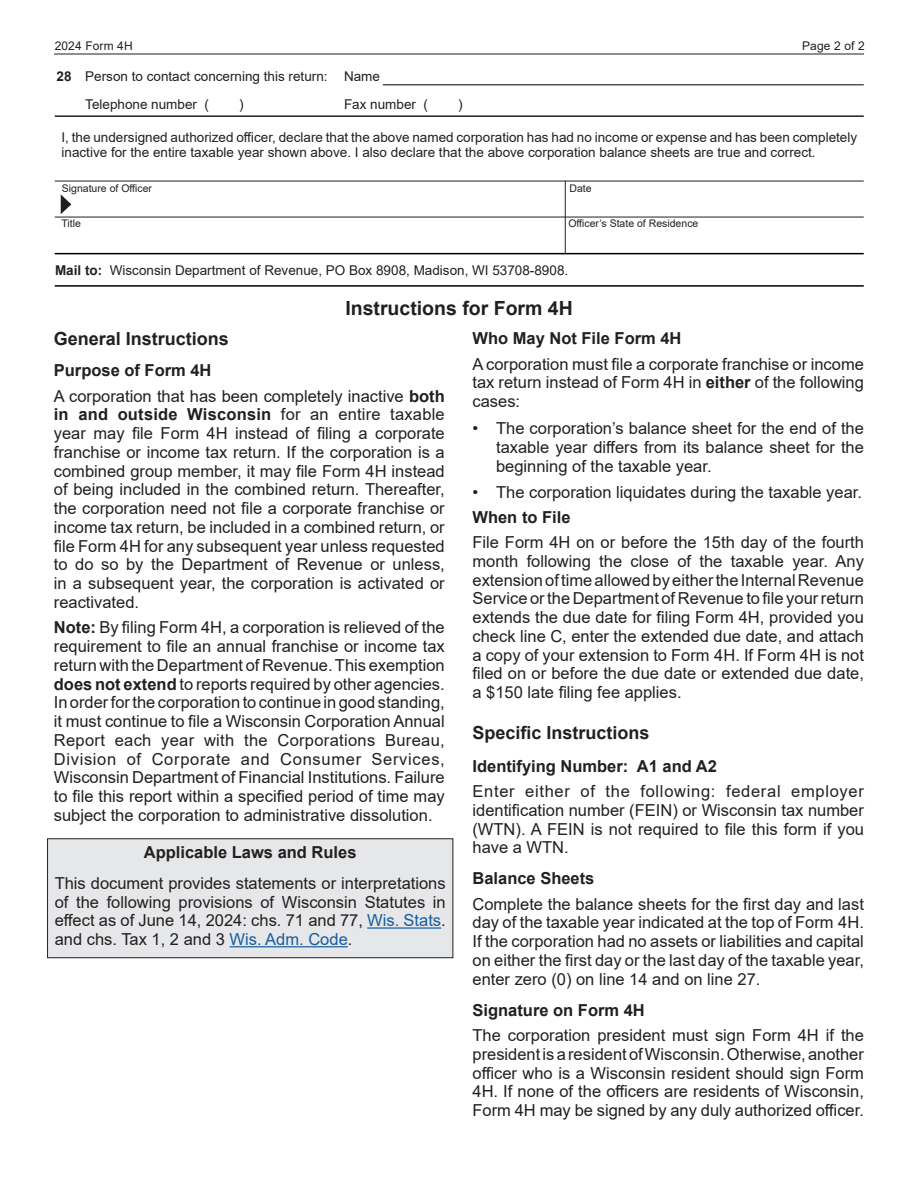
<style>
.page{position:relative;width:918px;height:1188px;background:#fff}
.page>*{position:absolute;margin:0;border:0;box-sizing:border-box;transform-origin:0 0}
.t1{font:700 19.5px "Arial";color:#231f20}
.t2{font:700 18px "Arial";color:#231f20}
.t3{font:16.5px/18.8px "Arial";color:#231f20;text-align:justify}
.t4{font:700 16.5px "Arial";color:#231f20}
.t5{font:13.5px/15.8px "Arial";color:#231f20}
.t6{font:12px "Arial";letter-spacing:.01em;color:#231f20}
.t7{font:10.5px "Arial";color:#231f20}
.s1{font-weight:700}
.s2{color:#175d9e}
</style>
<div class="page">
<hr style="left:55px;top:115px;width:809px;height:2px;background:#231f20">
<hr style="left:383px;top:84px;width:481px;height:1px;background:#000">
<hr style="left:55px;top:253px;width:809px;height:1px;background:#000">
<hr style="left:55px;top:285px;width:809px;height:2px;background:#000">
<hr style="left:55px;top:181px;width:809px;height:1px;background:#231f20">
<hr style="left:55px;top:217px;width:809px;height:1px;background:#231f20">
<hr style="left:565px;top:181px;width:1px;height:73px;background:#231f20">
<svg style="left:61px;top:194px;width:10px;height:20px"></svg>
<hr style="left:54px;top:54px;width:810px;height:1px;background:#231f20">
<div style="left:48px;top:839px;width:405px;height:119px;background:#e6e7e9"></div>
<hr style="left:367px;top:927px;width:74px;height:2px;background:#175d9e">
<hr style="left:230px;top:946px;width:118px;height:1px;background:#175d9e">
<div style="left:47px;top:838px;width:406px;height:120px;border:1px solid #231f20"></div>
<p class="t6" style="left:55px;top:38px;width:80px">2024 Form 4H</p>
<p class="t6" style="left:802px;top:38px;width:64px">Page 2 of 2</p>
<p class="t5" style="left:57px;top:68px;width:325px"><span class="s1">28</span> Person to contact concerning this return: Name</p>
<p class="t5" style="left:85px;top:97px;width:125px">Telephone number (</p>
<p class="t5" style="left:239px;top:97px;width:6px">)</p>
<p class="t5" style="left:344px;top:97px;width:86px">Fax number (</p>
<p class="t5" style="left:458px;top:97px;width:6px">)</p>
<p class="t5" style="left:62px;top:129px;width:797px">I, the undersigned authorized officer, declare that the above named corporation has had no income or expense and has been completely inactive for the entire taxable year shown above. I also declare that the above corporation balance sheets are true and correct.</p>
<p class="t7" style="left:62px;top:181px;width:92px">Signature of Officer</p>
<p class="t7" style="left:62px;top:216px;width:21px">Title</p>
<p class="t7" style="left:570px;top:181px;width:24px">Date</p>
<p class="t7" style="left:568px;top:216px;width:132px">Officer’s State of Residence</p>
<p class="t5" style="left:55px;top:262px;width:515px"><span class="s1">Mail to:</span> Wisconsin Department of Revenue, PO Box 8908, Madison, WI 53708-8908.</p>
<p class="t1" style="left:345px;top:294px;width:229px">Instructions for Form 4H</p>
<p class="t2" style="left:54px;top:326px;width:177px">General Instructions</p>
<p class="t4" style="left:54px;top:359px;width:159px">Purpose of Form 4H</p>
<p class="t3" style="left:54px;top:386px;width:393px">A corporation that has been completely inactive <span class="s1">both in and outside Wisconsin</span> for an entire taxable year may file Form 4H instead of filing a corporate franchise or income tax return. If the corporation is a combined group member, it may file Form 4H instead of being included in the combined return. Thereafter, the corporation need not file a corporate franchise or income tax return, be included in a combined return, or file Form 4H for any subsequent year unless requested to do so by the Department of Revenue or unless, in a subsequent year, the corporation is activated or reactivated.</p>
<p class="t3" style="left:54px;top:618px;width:393px"><span class="s1">Note:</span> By filing Form 4H, a corporation is relieved of the requirement to file an annual franchise or income tax return with the Department of Revenue.This exemption <span class="s1">does not extend</span> to reports required by other agencies.<br>In orderforthe corporation to continue in good standing, it must continue to file a Wisconsin Corporation Annual Report each year with the Corporations Bureau, Division of Corporate and Consumer Services, Wisconsin Department of Financial Institutions. Failure to file this report within a specified period of time may subject the corporation to administrative dissolution.</p>
<p class="t4" style="left:144px;top:840px;width:214px">Applicable Laws and Rules</p>
<p class="t3" style="left:55px;top:874px;width:393px">This document provides statements or interpretations of the following provisions of Wisconsin Statutes in effect as of June 14, 2024: chs. 71 and 77, <span class="s2">Wis. Stats</span>. and chs. Tax 1, 2 and 3 <span class="s2">Wis. Adm. Code</span>.</p>
<p class="t4" style="left:472px;top:327px;width:211px">Who May Not File Form 4H</p>
<p class="t3" style="left:472px;top:354px;width:393px">A corporation must file a corporate franchise or income tax return instead of Form 4H in <span class="s1">either</span> of the following cases:</p>
<p class="t3" style="left:496px;top:419px;width:369px;text-indent:-24px">• The corporation’s balance sheet for the end of the taxable year differs from its balance sheet for the beginning of the taxable year.</p>
<p class="t3" style="left:472px;top:483px;width:391px">• The corporation liquidates during the taxable year.</p>
<p class="t4" style="left:472px;top:505px;width:100px">When to File</p>
<p class="t3" style="left:472px;top:533px;width:393px">File Form 4H on or before the 15th day of the fourth month following the close of the taxable year. Any extensionoftimeallowedbyeithertheInternalRevenue Service orthe Department of Revenue to file yourreturn extends the due date for filing Form 4H, provided you check line C, enter the extended due date, and attach a copy of your extension to Form 4H. If Form 4H is not filed on or before the due date or extended due date, a $150 late filing fee applies.</p>
<p class="t2" style="left:472px;top:720px;width:179px">Specific Instructions</p>
<p class="t4" style="left:472px;top:754px;width:246px">Identifying Number: A1 and A2</p>
<p class="t3" style="left:472px;top:782px;width:393px">Enter either of the following: federal employer identification number (FEIN) or Wisconsin tax number (WTN). A FEIN is not required to file this form if you have a WTN.</p>
<p class="t4" style="left:472px;top:867px;width:123px">Balance Sheets</p>
<p class="t3" style="left:472px;top:894px;width:393px">Complete the balance sheets for the first day and last day of the taxable year indicated at the top of Form 4H.<br>If the corporation had no assets or liabilities and capital on either the first day or the last day of the taxable year, enter zero (0) on line 14 and on line 27.</p>
<p class="t4" style="left:472px;top:998px;width:174px">Signature on Form 4H</p>
<p class="t3" style="left:472px;top:1026px;width:393px">The corporation president must sign Form 4H if the presidentisaresidentofWisconsin.Otherwise,another officer who is a Wisconsin resident should sign Form 4H. If none of the officers are residents of Wisconsin, Form 4H may be signed by any duly authorized officer.</p>
</div>
